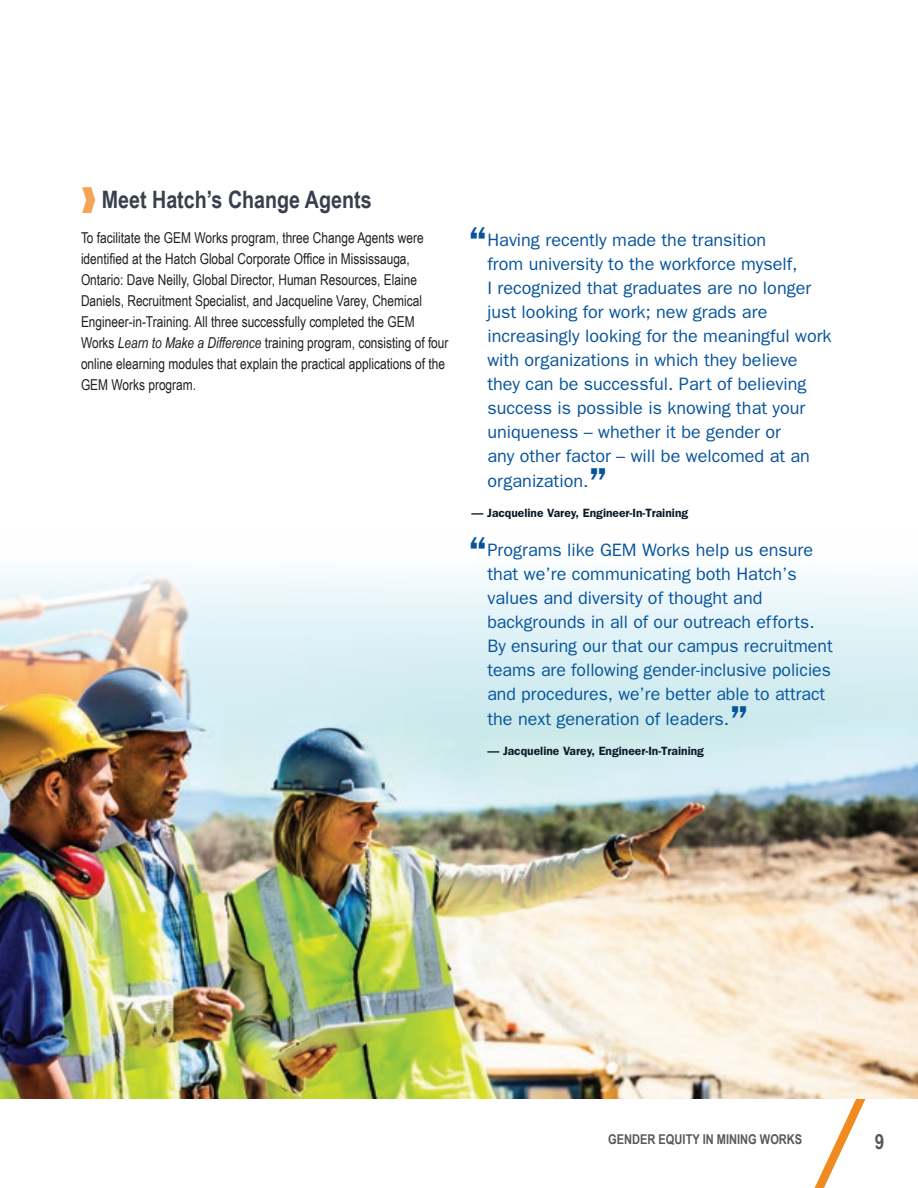
<style>
.page{position:relative;width:918px;height:1188px;background:#fff}
.page>*{position:absolute;margin:0;border:0;box-sizing:border-box;transform-origin:0 0}
.t1{font:600 40.5px "Franklin Gothic";color:#07549c}
.t2{font:700 24px "Arial Narrow";color:#393f4c}
.t3{font:700 21px "Arial Narrow";color:#57585b}
.t4{font:18px/24.2px "Franklin Gothic";color:#07549c}
.t5{font:15px/21px "Arial Narrow";color:#231f20}
.t6{font:700 13.5px "Arial Narrow";color:#57585b}
.t7{font:600 12px "Franklin Gothic";color:#0a1a29}
.s1{color:#f4a455}
.s2{font-style:italic}
</style>
<div class="page">
<svg style="left:814px;top:1099px;width:52px;height:89px"></svg>
<img style="left:0;top:570px;width:918px;height:528px">
<h2 class="t2" style="left:81px;top:182px;width:292px"><span class="s1">❱</span> Meet Hatch’s Change Agents</h2>
<p class="t5" style="left:81px;top:227px;width:369px">To facilitate the GEM Works program, three Change Agents were identified at the Hatch Global Corporate Office in Mississauga, Ontario: Dave Neilly, Global Director, Human Resources, Elaine Daniels, Recruitment Specialist, and Jacqueline Varey, Chemical Engineer-in-Training. All three successfully completed the GEM Works <span class="s2">Learn to Make a Difference</span> training program, consisting of four online elearning modules that explain the practical applications of the GEM Works program.</p>
<h1 class="t1" style="left:468px;top:217px;width:21px">“</h1>
<p class="t4" style="left:487px;top:227px;width:346px">Having recently made the transition<br>from university to the workforce myself,<br>I recognized that graduates are no longer just looking for work; new grads are increasingly looking for the meaningful work with organizations in which they believe they can be successful. Part of believing success is possible is knowing that your uniqueness – whether it be gender or<br>any other factor – will be welcomed at an organization.</p>
<h1 class="t1" style="left:589px;top:458px;width:21px">”</h1>
<p class="t7" style="left:472px;top:506px;width:218px">— Jacqueline Varey, Engineer-In-Training</p>
<h1 class="t1" style="left:468px;top:527px;width:21px">“</h1>
<p class="t4" style="left:487px;top:537px;width:347px">Programs like GEM Works help us ensure that we’re communicating both Hatch’s values and diversity of thought and backgrounds in all of our outreach efforts.<br>By ensuring our that our campus recruitment teams are following gender-inclusive policies and procedures, we’re better able to attract the next generation of leaders.</p>
<h1 class="t1" style="left:729px;top:697px;width:21px">”</h1>
<p class="t7" style="left:487px;top:744px;width:218px">— Jacqueline Varey, Engineer-In-Training</p>
<p class="t6" style="left:608px;top:1129px;width:196px">GENDER EQUITY IN MINING WORKS</p>
<p class="t3" style="left:875px;top:1126px;width:11px">9</p>
</div>
